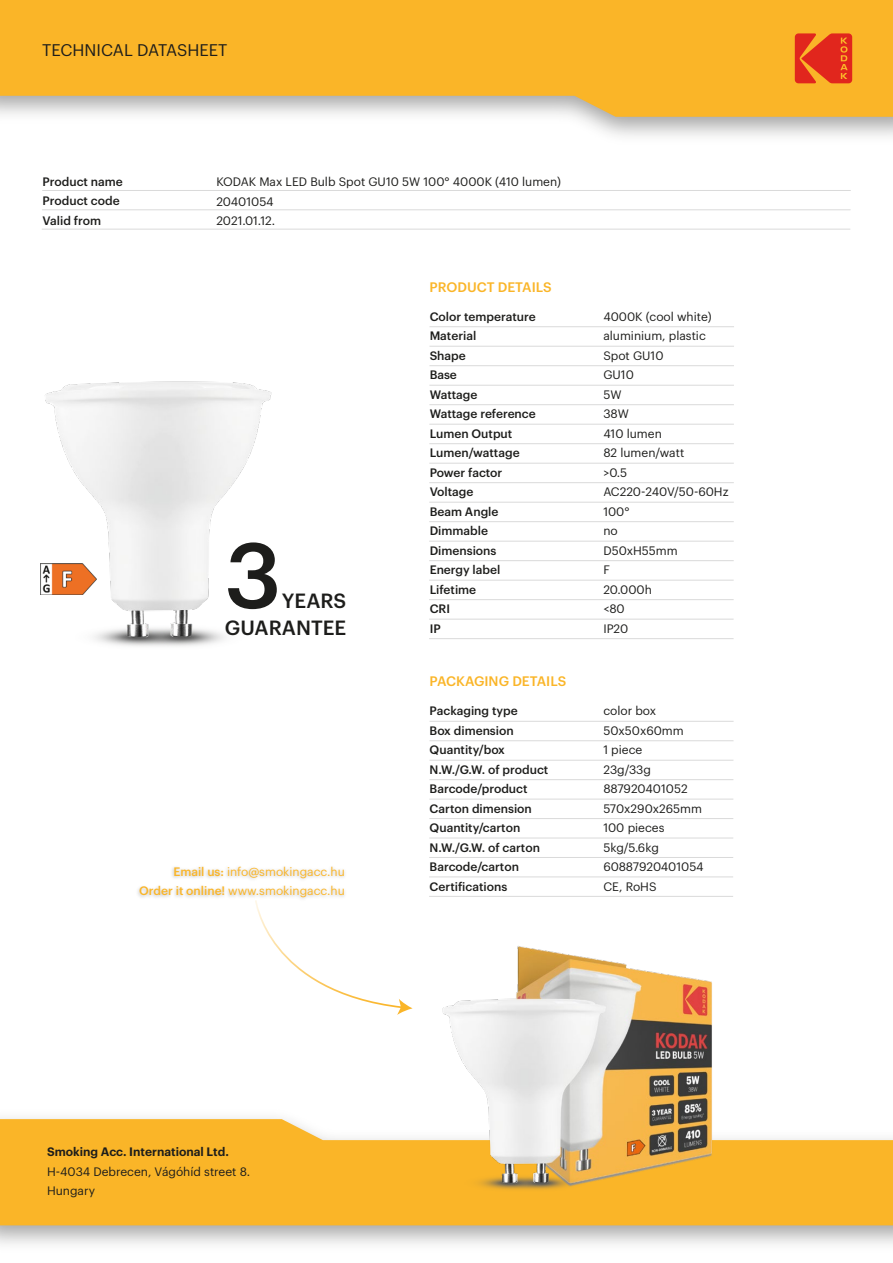
<style>
.page{position:relative;width:893px;height:1263px;background:#fff}
.page>*{position:absolute;margin:0;border:0;box-sizing:border-box;transform-origin:0 0}
.t1{font:500 90.75px "Graphik";color:#1d1d1b}
.t2{font:500 20.1px "Graphik";color:#1d1d1b}
.t3{font:16.5px "Graphik";color:#1d1d1b}
.t4{font:500 13.5px "Graphik";color:#fab528}
.t5{font:500 12px/19.5px "Graphik";color:#1d1d1b}
.t6{font:12px/19.5px "Graphik";color:#1d1d1b}
.t7{font:12px/19.5px "Graphik";color:#fab528;text-align:right}
.t8{font:600 12px "Graphik";color:#1d1d1b}
.s1{font-weight:500}
</style>
<div class="page">
<svg style="left:0;top:1119px;width:893px;height:106px;background:#fabb3a"></svg>
<svg style="left:0;top:0;width:893px;height:117px;background:#f5b93d"></svg>
<svg style="left:795px;top:33px;width:57px;height:50px;background:#e5401e"></svg>
<svg style="left:255px;top:900px;width:158px;height:115px"></svg>
<img style="left:40px;top:381px;width:232px;height:265px">
<img style="left:426px;top:946px;width:312px;height:262px">
<img style="left:41px;top:564px;width:55px;height:30px">
<hr style="left:429px;top:326px;width:305px;height:1px;background:#dadada">
<hr style="left:429px;top:346px;width:305px;height:1px;background:#dadada">
<hr style="left:429px;top:365px;width:305px;height:1px;background:#dadada">
<hr style="left:429px;top:385px;width:305px;height:1px;background:#dadada">
<hr style="left:429px;top:404px;width:305px;height:1px;background:#dadada">
<hr style="left:429px;top:424px;width:305px;height:1px;background:#dadada">
<hr style="left:429px;top:443px;width:305px;height:1px;background:#dadada">
<hr style="left:429px;top:463px;width:305px;height:1px;background:#dadada">
<hr style="left:429px;top:482px;width:305px;height:1px;background:#dadada">
<hr style="left:429px;top:502px;width:305px;height:1px;background:#dadada">
<hr style="left:429px;top:521px;width:305px;height:1px;background:#dadada">
<hr style="left:429px;top:541px;width:305px;height:1px;background:#dadada">
<hr style="left:429px;top:560px;width:305px;height:1px;background:#dadada">
<hr style="left:429px;top:580px;width:305px;height:1px;background:#dadada">
<hr style="left:429px;top:599px;width:305px;height:1px;background:#dadada">
<hr style="left:429px;top:619px;width:305px;height:1px;background:#dadada">
<hr style="left:429px;top:638px;width:305px;height:1px;background:#dadada">
<hr style="left:43px;top:190px;width:807px;height:1px;background:#dadada">
<hr style="left:42px;top:209px;width:808px;height:1px;background:#dadada">
<hr style="left:42px;top:229px;width:808px;height:1px;background:#dadada">
<hr style="left:430px;top:721px;width:304px;height:1px;background:#dadada">
<hr style="left:429px;top:740px;width:304px;height:1px;background:#dadada">
<hr style="left:429px;top:760px;width:304px;height:1px;background:#dadada">
<hr style="left:429px;top:779px;width:304px;height:1px;background:#dadada">
<hr style="left:429px;top:799px;width:304px;height:1px;background:#dadada">
<hr style="left:429px;top:818px;width:304px;height:1px;background:#dadada">
<hr style="left:429px;top:838px;width:304px;height:1px;background:#dadada">
<hr style="left:429px;top:857px;width:304px;height:1px;background:#dadada">
<hr style="left:429px;top:876px;width:304px;height:1px;background:#dadada">
<hr style="left:429px;top:896px;width:304px;height:1px;background:#dadada">
<h3 class="t3" style="left:42px;top:37px;width:187px">TECHNICAL DATASHEET</h3>
<p class="t5" style="left:43px;top:171px;width:82px">Product name<br>Product code<br>Valid from</p>
<p class="t6" style="left:216px;top:171px;width:346px">KODAK Max LED Bulb Spot GU10 5W 100° 4000K (410 lumen)<br>20401054<br>2021.01.12.</p>
<h1 class="t1" style="left:225px;top:506px;width:58px">3</h1>
<h2 class="t2" style="left:282px;top:585px;width:66px">YEARS</h2>
<h2 class="t2" style="left:225px;top:613px;width:123px">GUARANTEE</h2>
<p class="t7" style="left:139px;top:861px;width:207px"><span class="s1">Email us:</span> info@smokingacc.hu<br><span class="s1">Order it online!</span> www.smokingacc.hu</p>
<p class="t4" style="left:429px;top:276px;width:124px">PRODUCT DETAILS</p>
<p class="t5" style="left:430px;top:306px;width:108px">Color temperature<br>Material<br>Shape<br>Base<br>Wattage<br>Wattage reference<br>Lumen Output<br>Lumen/wattage<br>Power factor<br>Voltage<br>Beam Angle<br>Dimmable<br>Dimensions<br>Energy label<br>Lifetime<br>CRI<br>IP</p>
<p class="t4" style="left:430px;top:671px;width:138px">PACKAGING DETAILS</p>
<p class="t5" style="left:430px;top:700px;width:120px">Packaging type<br>Box dimension<br>Quantity/box<br>N.W./G.W. of product<br>Barcode/product<br>Carton dimension<br>Quantity/carton<br>N.W./G.W. of carton<br>Barcode/carton<br>Certifications</p>
<p class="t6" style="left:603px;top:306px;width:127px">4000K (cool white) aluminium, plastic<br>Spot GU10<br>GU10<br>5W<br>38W<br>410 lumen<br>82 lumen/watt<br>&gt;0.5<br>AC220-240V/50-60Hz<br>100°<br>no<br>D50xH55mm<br>F<br>20.000h<br>&lt;80<br>IP20</p>
<p class="t6" style="left:603px;top:700px;width:102px">color box<br>50x50x60mm<br>1 piece<br>23g/33g<br>887920401052<br>570x290x265mm<br>100 pieces<br>5kg/5.6kg<br>60887920401054<br>CE, RoHS</p>
<p class="t8" style="left:47px;top:1143px;width:183px">Smoking Acc. International Ltd.</p>
<p class="t6" style="left:47px;top:1161px;width:205px">H-4034 Debrecen, Vágóhíd street 8.<br>Hungary</p>
</div>
